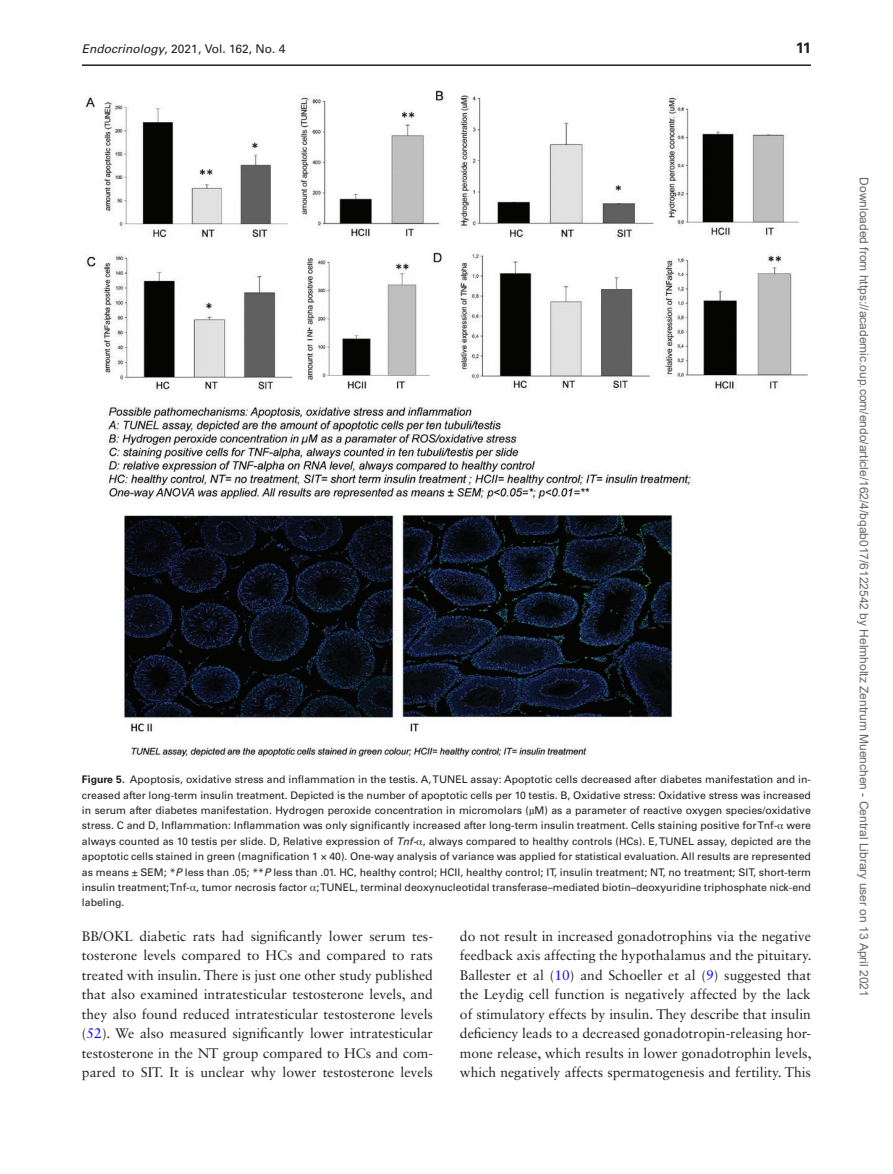
<style>
.page{position:relative;width:893px;height:1174px;background:#fff}
.page>*{position:absolute;margin:0;border:0;box-sizing:border-box;transform-origin:0 0}
.t1{font:700 15px "Univers LT Std";color:#231f20}
.t2{font:13.8px/19.5px "Sabon LT Std";color:#231f20;text-align:justify}
.t3{font:12px "Arial";color:#666}
.t4{font:12px "Univers LT Std";color:#231f20}
.t5{font:10.5px/15.3px "Univers LT Std";color:#231f20;text-align:justify}
.s1{font-style:italic}
.s2{font-weight:700}
.s3{font-family:"Gandhari Unicode"}
.s4{color:#00f}
</style>
<div class="page">
<hr style="left:82px;top:64px;width:729px;height:2px;background:#231f20">
<img style="left:86px;top:90px;width:721px;height:666px">
<p class="t4" style="left:82px;top:42px;width:205px"><span class="s1">Endocrinology</span>, 2021, Vol. 162, No. 4</p>
<h1 class="t1" style="left:796px;top:39px;width:17px">11</h1>
<p class="t5" style="left:82px;top:772px;width:731px"><span class="s2">Figure 5.</span> Apoptosis, oxidative stress and inflammation in the testis. A, TUNEL assay: Apoptotic cells decreased after diabetes manifestation and in&shy;creased after long-term insulin treatment. Depicted is the number of apoptotic cells per 10 testis. B, Oxidative stress: Oxidative stress was increased in serum after diabetes manifestation. Hydrogen peroxide concentration in micromolars (<span class="s3">µ</span>M) as a parameter of reactive oxygen species/oxidative stress. C and D, Inflammation: Inflammation was only significantly increased after long-term insulin treatment. Cells staining positive for Tnf-<span class="s3">α</span> were always counted as 10 testis per slide. D, Relative expression of <span class="s1">Tnf-</span><span class="s3">α</span>, always compared to healthy controls (HCs). E, TUNEL assay, depicted are the apoptotic cells stained in green (magnification 1 × 40). One-way analysis of variance was applied for statistical evaluation. All results are represented as means ± SEM; *<span class="s1">P</span> less than .05; **<span class="s1">P</span> less than .01. HC, healthy control; HCII, healthy control; IT, insulin treatment; NT, no treatment; SIT, short-term insulin treatment; Tnf-<span class="s3">α</span>, tumor necrosis factor <span class="s3">α</span>; TUNEL, terminal deoxynucleotidal transferase–mediated biotin–deoxyuridine triphosphate nick-end labeling.</p>
<p class="t2" style="left:82px;top:926px;width:353px">BB/OKL diabetic rats had significantly lower serum tes&shy;tosterone levels compared to HCs and compared to rats treated with insulin. There is just one other study published that also examined intratesticular testosterone levels, and they also found reduced intratesticular testosterone levels (<span class="s4">52</span>). We also measured significantly lower intratesticular testosterone in the NT group compared to HCs and com&shy;pared to SIT. It is unclear why lower testosterone levels</p>
<p class="t2" style="left:460px;top:926px;width:353px">do not result in increased gonadotrophins via the negative feedback axis affecting the hypothalamus and the pituitary.<br>Ballester et al (<span class="s4">10</span>) and Schoeller et al (<span class="s4">9</span>) suggested that the Leydig cell function is negatively affected by the lack of stimulatory effects by insulin. They describe that insulin deficiency leads to a decreased gonadotropin-releasing hor&shy;mone release, which results in lower gonadotrophin levels, which negatively affects spermatogenesis and fertility. This</p>
<p class="t3" style="left:868px;top:177px;width:821px;rotate:90deg">Downloaded from https://academic.oup.com/endo/article/162/4/bqab017/6122542 by Helmholtz Zentrum Muenchen - Central Library user on 13 April 2021</p>
</div>
